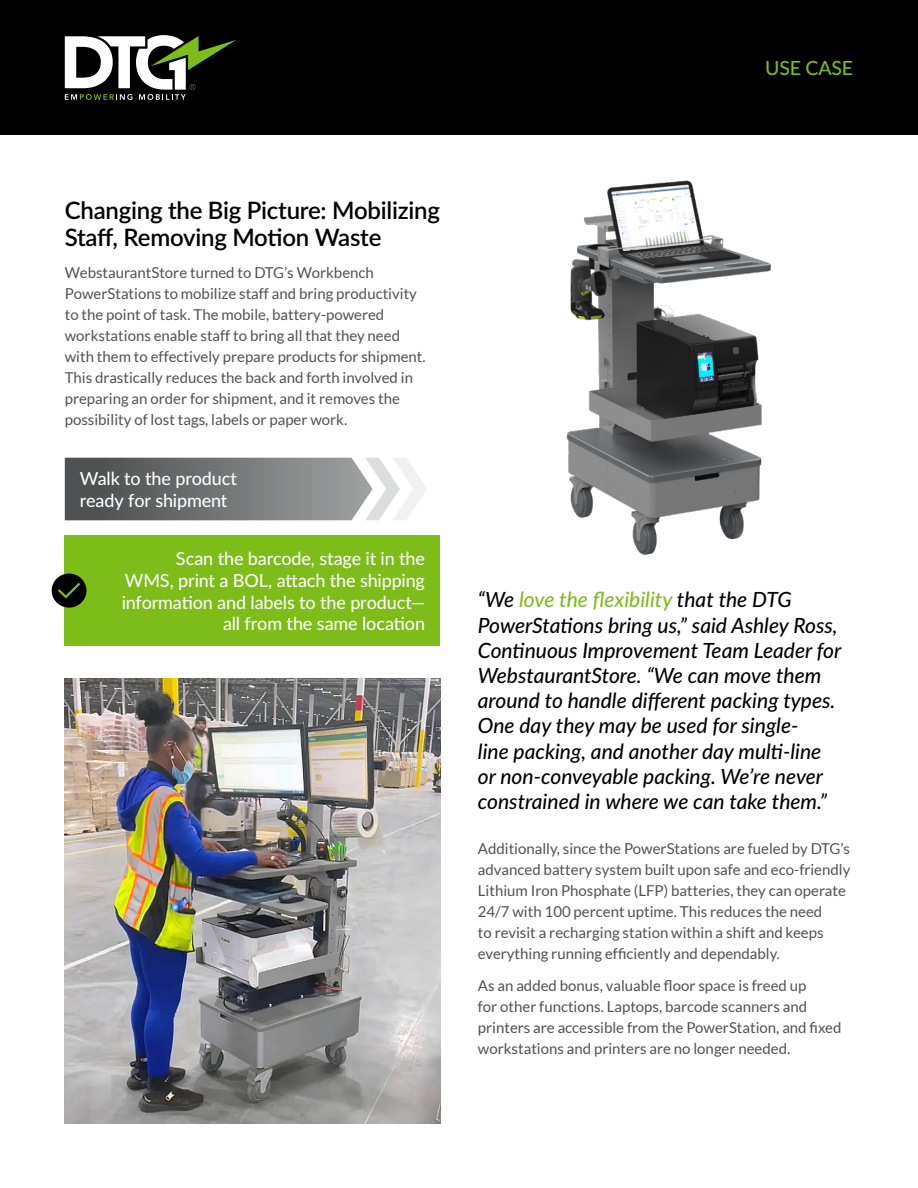
<style>
.page{position:relative;width:918px;height:1188px;background:#fff}
.page>*{position:absolute;margin:0;border:0;box-sizing:border-box;transform-origin:0 0}
.t1{font:600 24px/27px "Lato";letter-spacing:-.01em;color:#000}
.t2{font:italic 500 21px/25.2px "Lato";color:#000}
.t3{font:500 19.5px "Lato";letter-spacing:-.01em;color:#7dbd1a}
.t4{font:500 18px/21.6px "Lato";letter-spacing:-.005em;color:#fff}
.t5{font:15px/21px "Lato";color:#505152}
.s1{color:#7dbd1a}
</style>
<div class="page">
<div style="left:0;top:0;width:918px;height:135px;background:#000"></div>
<svg style="left:65px;top:35px;width:171px;height:65px"></svg>
<div style="left:65px;top:535px;width:375px;height:111px;background:#7dbd1a"></div>
<svg style="left:65px;top:458px;width:362px;height:62px;background:#898a8b"></svg>
<svg style="left:52px;top:574px;width:34px;height:34px"></svg>
<img style="left:65px;top:679px;width:375px;height:444px">
<img style="left:566px;top:180px;width:205px;height:375px">
<p class="t3" style="left:765px;top:54px;width:89px">USE CASE</p>
<p class="t1" style="left:65px;top:196px;width:377px">Changing the Big Picture: Mobilizing<br>Staff, Removing Motion Waste</p>
<p class="t5" style="left:65px;top:262px;width:362px">WebstaurantStore turned to DTG’s Workbench PowerStations to mobilize staff and bring productivity to the point of task. The mobile, battery-powered workstations enable staff to bring all that they need with them to effectively prepare products for shipment.<br>This drastically reduces the back and forth involved in preparing an order for shipment, and it removes the possibility of lost tags, labels or paper work.</p>
<p class="t4" style="left:80px;top:467px;width:159px">Walk to the product ready for shipment</p>
<p class="t4" style="left:122px;top:547px;width:305px;text-align:right">Scan the barcode, stage it in the<br>WMS, print a BOL, attach the shipping information and labels to the product— all from the same location</p>
<p class="t2" style="left:478px;top:586px;width:365px">“We <span class="s1">love the flexibility</span> that the DTG PowerStations bring us,” said Ashley Ross, Continuous Improvement Team Leader for WebstaurantStore. “We can move them around to handle different packing types.<br>One day they may be used for single-<br>line packing, and another day multi-line or non-conveyable packing. We’re never constrained in where we can take them.”</p>
<p class="t5" style="left:478px;top:838px;width:374px">Additionally, since the PowerStations are fueled by DTG’s advanced battery system built upon safe and eco-friendly Lithium Iron Phosphate (LFP) batteries, they can operate 24/7 with 100 percent uptime. This reduces the need<br>to revisit a recharging station within a shift and keeps everything running efficiently and dependably.</p>
<p class="t5" style="left:478px;top:975px;width:365px">As an added bonus, valuable floor space is freed up<br>for other functions. Laptops, barcode scanners and printers are accessible from the PowerStation, and fixed workstations and printers are no longer needed.</p>
</div>
